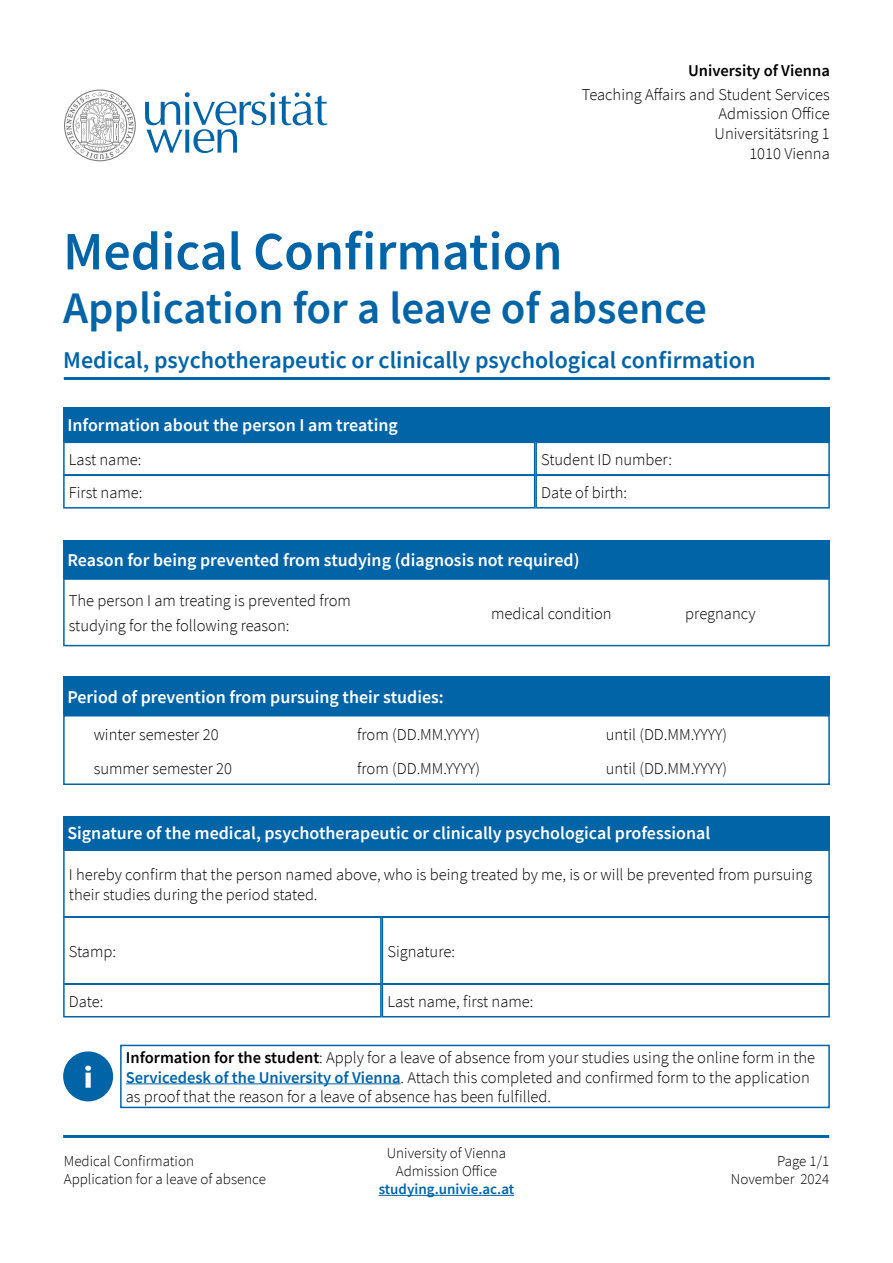
<style>
.page{position:relative;width:893px;height:1263px;background:#fff}
.page>*{position:absolute;margin:0;border:0;box-sizing:border-box;transform-origin:0 0}
.H1_-_Ueberschrift{font:600 54px "Source Sans Pro";color:#0064a7}
.H1_-_Ueberschrift-2{font:600 45px "Source Sans Pro";color:#0064a7}
.H2_-_Ueberschrift{font:600 24px "Source Sans Pro";color:#0064a7}
.H2_-_Ueberschrift-2{font:600 18px "Source Sans Pro";color:#fff}
.P_-_Fließtext{font:300 16.5px/19.8px "Source Sans Pro";color:#000}
.t1{font:600 16.5px "Source Sans Pro";color:#000}
.t2{font:300 15px/18px "Source Sans Pro";color:#000;text-align:center}
.t3{font:600 15px "Source Sans Pro";color:#0064a7}
.s1{font-weight:600}
.s2{font-weight:600;color:#0064a7}
</style>
<div class="page">
<hr style="left:379px;top:1195px;width:135px;height:1px;background:#0064a7">
<svg style="left:64px;top:90px;width:72px;height:71px"></svg>
<svg style="left:145px;top:92px;width:182px;height:61px"></svg>
<hr style="left:63px;top:1135px;width:766px;height:3px;background:#0064a7">
<hr style="left:64px;top:377px;width:766px;height:3px;background:#0064a7">
<div style="left:63px;top:408px;width:767px;height:34px;background:#0064a7"></div>
<div style="left:63px;top:442px;width:472px;height:34px;border:2px solid #0064a7"></div>
<div style="left:63px;top:474px;width:472px;height:35px;border:2px solid #0064a7"></div>
<div style="left:535px;top:442px;width:295px;height:34px;border:2px solid #0064a7"></div>
<div style="left:535px;top:474px;width:295px;height:35px;border:2px solid #0064a7"></div>
<svg style="left:63px;top:1051px;width:50px;height:50px"></svg>
<hr style="left:126px;top:1083px;width:275px;height:1px;background:#0064a7">
<div style="left:120px;top:1045px;width:710px;height:63px;border:2px solid #0064a7"></div>
<div style="left:63px;top:540px;width:767px;height:38px;background:#0064a7"></div>
<div style="left:63px;top:578px;width:767px;height:68px;border:2px solid #0064a7"></div>
<div style="left:63px;top:816px;width:767px;height:33px;background:#0064a7"></div>
<div style="left:63px;top:983px;width:319px;height:34px;border:2px solid #0064a7"></div>
<div style="left:382px;top:983px;width:448px;height:34px;border:2px solid #0064a7"></div>
<div style="left:63px;top:849px;width:767px;height:68px;border:2px solid #0064a7"></div>
<div style="left:63px;top:916px;width:319px;height:68px;border:2px solid #0064a7"></div>
<div style="left:382px;top:916px;width:448px;height:68px;border:2px solid #0064a7"></div>
<div style="left:63px;top:677px;width:767px;height:38px;background:#0064a7"></div>
<div style="left:63px;top:715px;width:767px;height:70px;border:2px solid #0064a7"></div>
<p class="t1" style="left:688px;top:59px;width:143px">University of Vienna</p>
<p class="P_-_Fließtext" style="left:582px;top:84px;width:250px;text-align:right">Teaching Affairs and Student Services<br>Admission Office<br>Universitätsring 1<br>1010 Vienna</p>
<h1 class="H1_-_Ueberschrift" style="left:63px;top:216px;width:501px">Medical Confirmation</h1>
<h1 class="H1_-_Ueberschrift-2" style="left:63px;top:279px;width:645px">Application for a leave of absence</h1>
<h2 class="H2_-_Ueberschrift" style="left:63px;top:345px;width:694px">Medical, psychotherapeutic or clinically psychological confirmation</h2>
<h2 class="H2_-_Ueberschrift-2" style="left:67px;top:413px;width:332px">Information about the person I am treating</h2>
<p class="P_-_Fließtext" style="left:69px;top:449px;width:74px">Last name:</p>
<p class="P_-_Fließtext" style="left:69px;top:482px;width:75px">First name:</p>
<p class="P_-_Fließtext" style="left:541px;top:449px;width:132px">Student ID number:</p>
<p class="P_-_Fließtext" style="left:541px;top:482px;width:88px">Date of birth:</p>
<h2 class="H2_-_Ueberschrift-2" style="left:67px;top:548px;width:514px">Reason for being prevented from studying (diagnosis not required)</h2>
<p class="P_-_Fließtext" style="left:69px;top:591px;width:284px">The person I am treating is prevented from</p>
<p class="P_-_Fließtext" style="left:69px;top:615px;width:222px">studying for the following reason:</p>
<p class="P_-_Fließtext" style="left:491px;top:603px;width:122px">medical condition</p>
<p class="P_-_Fließtext" style="left:685px;top:603px;width:72px">pregnancy</p>
<h2 class="H2_-_Ueberschrift-2" style="left:67px;top:685px;width:378px">Period of prevention from pursuing their studies:</h2>
<p class="P_-_Fließtext" style="left:94px;top:725px;width:126px">winter semester 20</p>
<p class="P_-_Fließtext" style="left:94px;top:759px;width:140px">summer semester 20</p>
<p class="P_-_Fließtext" style="left:357px;top:725px;width:124px">from (DD.MM.YYYY)</p>
<p class="P_-_Fließtext" style="left:606px;top:725px;width:123px">until (DD.MM.YYYY)</p>
<p class="P_-_Fließtext" style="left:357px;top:759px;width:124px">from (DD.MM.YYYY)</p>
<p class="P_-_Fließtext" style="left:606px;top:759px;width:123px">until (DD.MM.YYYY)</p>
<h2 class="H2_-_Ueberschrift-2" style="left:67px;top:821px;width:644px">Signature of the medical, psychotherapeutic or clinically psychological professional</h2>
<p class="P_-_Fließtext" style="left:69px;top:864px;width:745px">I hereby confirm that the person named above, who is being treated by me, is or will be prevented from pursuing their studies during the period stated.</p>
<p class="P_-_Fließtext" style="left:69px;top:941px;width:49px">Stamp:</p>
<p class="P_-_Fließtext" style="left:387px;top:941px;width:69px">Signature:</p>
<p class="P_-_Fließtext" style="left:69px;top:991px;width:36px">Date:</p>
<p class="P_-_Fließtext" style="left:387px;top:991px;width:148px">Last name, first name:</p>
<p class="P_-_Fließtext" style="left:126px;top:1047px;width:691px"><span class="s1">Information for the student</span>: Apply for a leave of absence from your studies using the online form in the<br><span class="s2">Servicedesk of the University of Vienna</span>. Attach this completed and confirmed form to the application as proof that the reason for a leave of absence has been fulfilled.</p>
<p class="t2" style="left:387px;top:1144px;width:121px">University of Vienna<br>Admission Office</p>
<p class="t3" style="left:379px;top:1179px;width:137px">studying.univie.ac.at</p>
<p class="t2" style="left:64px;top:1151px;width:204px;text-align:left">Medical Confirmation<br>Application for a leave of absence</p>
<p class="t2" style="left:731px;top:1151px;width:100px;text-align:right">Page 1/1<br>November 2024</p>
</div>
